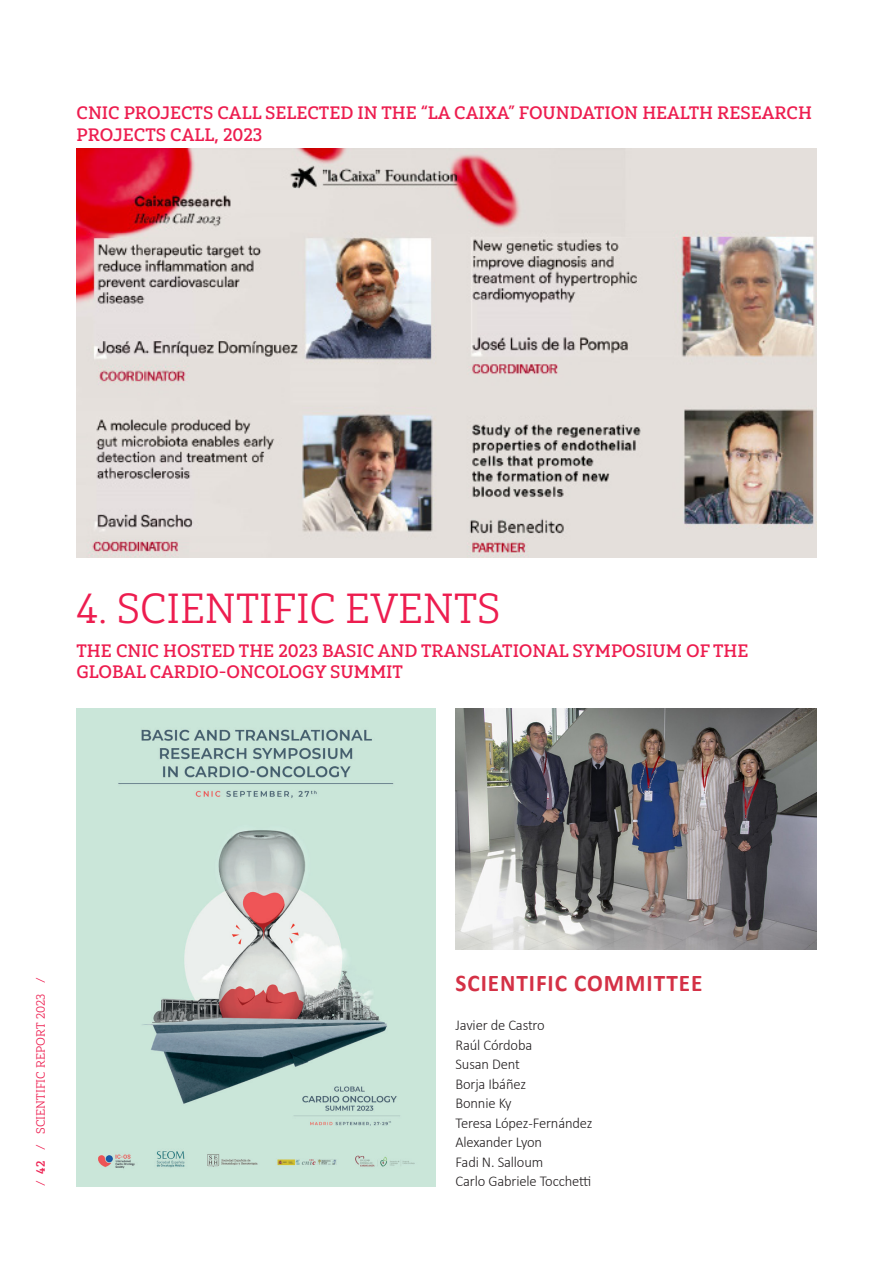
<style>
.page{position:relative;width:893px;height:1263px;background:#fff}
.page>*{position:absolute;margin:0;border:0;box-sizing:border-box;transform-origin:0 0}
.t1{font:42px "Yorkten Slab Nor Boo";color:#ed1d4f}
.t2{font:700 24px "Calibri";letter-spacing:.04em;color:#d43146}
.t3{font:18px/21.6px "Yorkten Slab Nor Med";color:#ed1d4f}
.t4{font:300 15px "Calibri";letter-spacing:-.01em;color:#231f20}
.t5{font:12px "Yorkten Slab Nor Boo";color:#ed1d4f}
.s1{font-family:"Yorkten Slab Nor Med"}
</style>
<div class="page">
<img style="left:77px;top:148px;width:739px;height:409px">
<img style="left:77px;top:709px;width:359px;height:477px">
<img style="left:455px;top:709px;width:361px;height:240px">
<p class="t3" style="left:77px;top:102px;width:737px">CNIC PROJECTS CALL SELECTED IN THE “LA CAIXA” FOUNDATION HEALTH RESEARCH<br>PROJECTS CALL, 2023</p>
<p class="t1" style="left:77px;top:584px;width:425px">4. SCIENTIFIC EVENTS</p>
<p class="t3" style="left:77px;top:639px;width:673px">THE CNIC HOSTED THE 2023 BASIC AND TRANSLATIONAL SYMPOSIUM OF THE<br>GLOBAL CARDIO-ONCOLOGY SUMMIT</p>
<p class="t5" style="left:34px;top:1186px;width:210px;rotate:-90deg">/ <span class="s1">42</span> / SCIENTIFIC REPORT 2023 /</p>
<p class="t2" style="left:455px;top:966px;width:249px">SCIENTIFIC COMMITTEE</p>
<p class="t4" style="left:455px;top:1016px;width:91px">Javier de Castro</p>
<p class="t4" style="left:455px;top:1036px;width:78px">Raúl Córdoba</p>
<p class="t4" style="left:455px;top:1055px;width:66px">Susan Dent</p>
<p class="t4" style="left:455px;top:1075px;width:72px">Borja Ibáñez</p>
<p class="t4" style="left:455px;top:1094px;width:58px">Bonnie Ky</p>
<p class="t4" style="left:455px;top:1114px;width:139px">Teresa López-Fernández</p>
<p class="t4" style="left:455px;top:1133px;width:88px">Alexander Lyon</p>
<p class="t4" style="left:455px;top:1153px;width:89px">Fadi N. Salloum</p>
<p class="t4" style="left:455px;top:1172px;width:137px">Carlo Gabriele Tocchetti</p>
</div>
